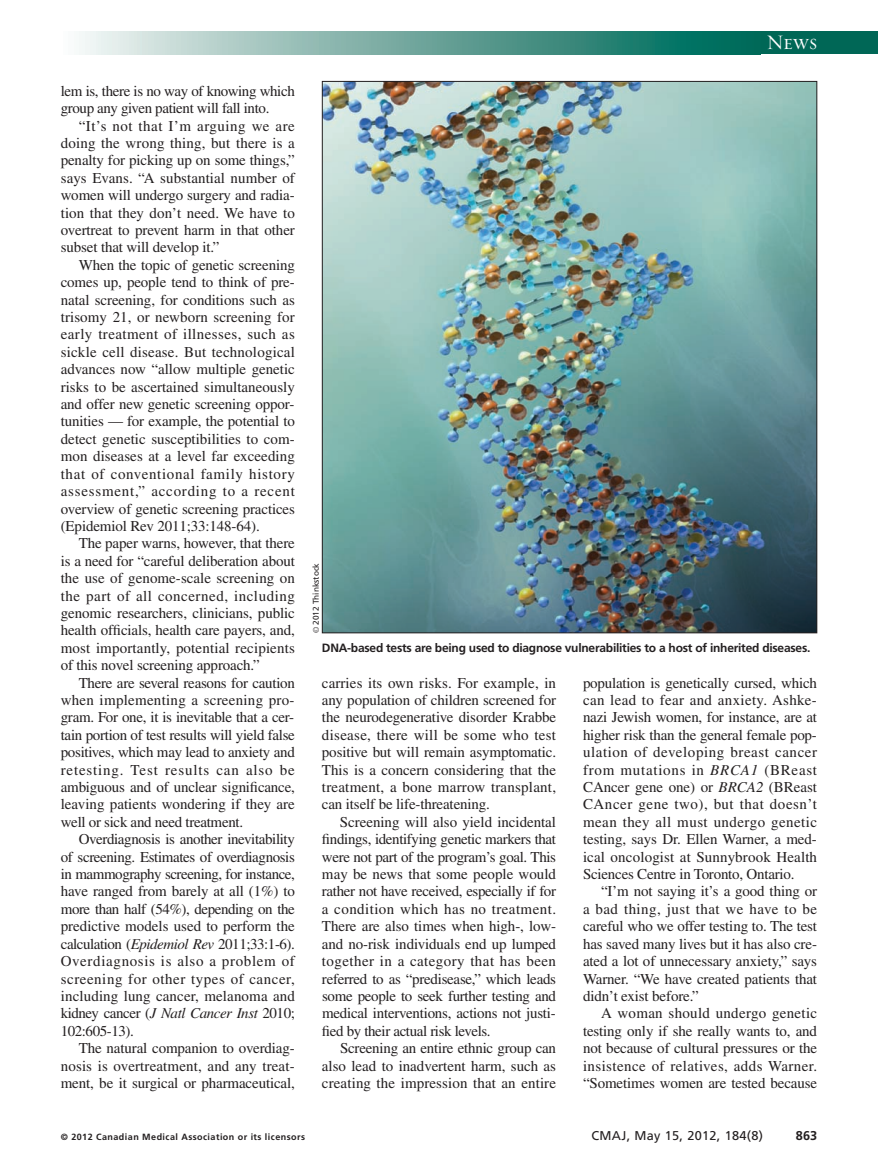
<style>
.page{position:relative;width:878px;height:1175px;background:#fff}
.page>*{position:absolute;margin:0;border:0;box-sizing:border-box;transform-origin:0 0}
.t1{font:21px "Requiem Display HTF Small Caps";color:#fff}
.t2{font:15px/17.4px "Times LT Std";letter-spacing:-.01em;color:#231f20;text-align:justify}
.t3{font:12.75px "Frutiger LT Std";letter-spacing:.025em;color:#231f20}
.t4{font:700 12.75px "Frutiger LT Std";color:#231f20}
.t5{font:700 12px "Frutiger LT Std";letter-spacing:-.02em;color:#231f20}
.t6{font:700 9px "Frutiger LT Std";letter-spacing:.05em;color:#231f20}
.t7{font:8.25px "Frutiger LT Std";color:#231f20}
.s1{font-style:italic}
.s2{font-family:"Times"}
</style>
<div class="page">
<div style="left:751px;top:32px;width:127px;height:22px;background:#006756"></div>
<img style="left:324px;top:83px;width:491px;height:548px">
<div style="left:61px;top:32px;width:699px;height:22px;background:linear-gradient(to right,#f5f4f2,#00614f)"></div>
<p class="t2" style="left:61px;top:84px;width:236px">lem is, there is no way of knowing which group any given patient will fall into.</p>
<p class="t2" style="left:61px;top:118px;width:236px;text-indent:18px">“It’s not that I’m arguing we are doing the wrong thing, but there is a penalty for picking up on some things,” says Evans. “A substantial number of women will undergo surgery and radia&shy;tion that they don’t need. We have to overtreat to prevent harm in that other subset that will develop it.”</p>
<p class="t2" style="left:61px;top:258px;width:236px;text-indent:18px">When the topic of genetic screening comes up, people tend to think of pre&shy;natal screening, for conditions such as trisomy 21, or newborn screening for early treatment of illnesses, such as sickle cell disease. But technological advances now “allow multiple genetic risks to be ascertained simultaneously and offer new genetic screening oppor&shy;tunities — for example, the potential to detect genetic susceptibilities to com&shy;mon diseases at a level far exceeding that of conventional family history assessment,” according to a recent overview of genetic screening practices (Epidemiol Rev 2011;33:148-64).</p>
<p class="t2" style="left:61px;top:536px;width:236px;text-indent:18px">The paper warns, however, that there is a need for “careful deliberation about the use of genome-scale screening on the part of all concerned, including genomic researchers, clinicians, public health officials, health care payers, and, most importantly, potential recipients of this novel screening approach.”</p>
<p class="t2" style="left:61px;top:675px;width:236px;text-indent:18px">There are several reasons for caution when implementing a screening pro&shy;gram. For one, it is inevitable that a cer&shy;tain portion of test results will yield false positives, which may lead to anxiety and retesting. Test results can also be ambiguous and of unclear significance, leaving patients wondering if they are well or sick and need treatment.</p>
<p class="t2" style="left:61px;top:832px;width:236px;text-indent:18px">Overdiagnosis is another inevitability of screening. Estimates of overdiagnosis in mammography screening, for instance, have ranged from barely at all (1%) to more than half (54%), depending on the predictive models used to perform the calculation (<span class="s1">Epidemiol Rev</span> 2011;33:1-6).<br>Overdiagnosis is also a problem of screening for other types of cancer, including lung cancer, melanoma and kidney cancer (<span class="s1">J Natl Cancer Inst</span> 2010; 102:605-13).</p>
<p class="t2" style="left:61px;top:1041px;width:236px;text-indent:18px">The natural companion to overdiag&shy;nosis is overtreatment, and any treat&shy;ment, be it surgical or pharmaceutical,</p>
<p class="t7" style="left:312px;top:633px;width:72px;rotate:-90deg"><span class="s2">©</span> 2012 Thinkstock</p>
<h1 class="t1" style="left:766px;top:30px;width:52px">News</h1>
<p class="t5" style="left:322px;top:642px;width:490px">DNA-based tests are being used to diagnose vulnerabilities to a host of inherited diseases.</p>
<p class="t2" style="left:322px;top:675px;width:236px">carries its own risks. For example, in any population of children screened for the neurodegenerative disorder Krabbe disease, there will be some who test positive but will remain asymptomatic.<br>This is a concern considering that the treatment, a bone marrow transplant, can itself be life-threatening.</p>
<p class="t2" style="left:322px;top:814px;width:236px;text-indent:18px">Screening will also yield incidental findings, identifying genetic markers that were not part of the program’s goal. This may be news that some people would rather not have received, especially if for a condition which has no treatment.<br>There are also times when high-, low&shy;and no-risk individuals end up lumped together in a category that has been referred to as “predisease,” which leads some people to seek further testing and medical interventions, actions not justi&shy;fied by their actual risk levels.</p>
<p class="t2" style="left:322px;top:1041px;width:236px;text-indent:18px">Screening an entire ethnic group can also lead to inadvertent harm, such as creating the impression that an entire</p>
<p class="t2" style="left:583px;top:675px;width:236px">population is genetically cursed, which can lead to fear and anxiety. Ashke&shy;nazi Jewish women, for instance, are at higher risk than the general female pop&shy;ulation of developing breast cancer from mutations in <span class="s1">BRCA1</span> (BReast CAncer gene one) or <span class="s1">BRCA2</span> (BReast CAncer gene two), but that doesn’t mean they all must undergo genetic testing, says Dr. Ellen Warner, a med&shy;ical oncologist at Sunnybrook Health Sciences Centre in Toronto, Ontario.</p>
<p class="t2" style="left:583px;top:884px;width:236px;text-indent:18px">“I’m not saying it’s a good thing or a bad thing, just that we have to be careful who we offer testing to. The test has saved many lives but it has also cre&shy;ated a lot of unnecessary anxiety,” says Warner. “We have created patients that didn’t exist before.”</p>
<p class="t2" style="left:583px;top:1006px;width:236px;text-indent:18px">A woman should undergo genetic testing only if she really wants to, and not because of cultural pressures or the insistence of relatives, adds Warner. “Sometimes women are tested because</p>
<p class="t6" style="left:61px;top:1132px;width:246px">© 2012 Canadian Medical Association or its licensors</p>
<p class="t3" style="left:591px;top:1130px;width:173px">CMAJ, May 15, 2012, 184(8)</p>
<p class="t4" style="left:795px;top:1130px;width:23px">863</p>
</div>
